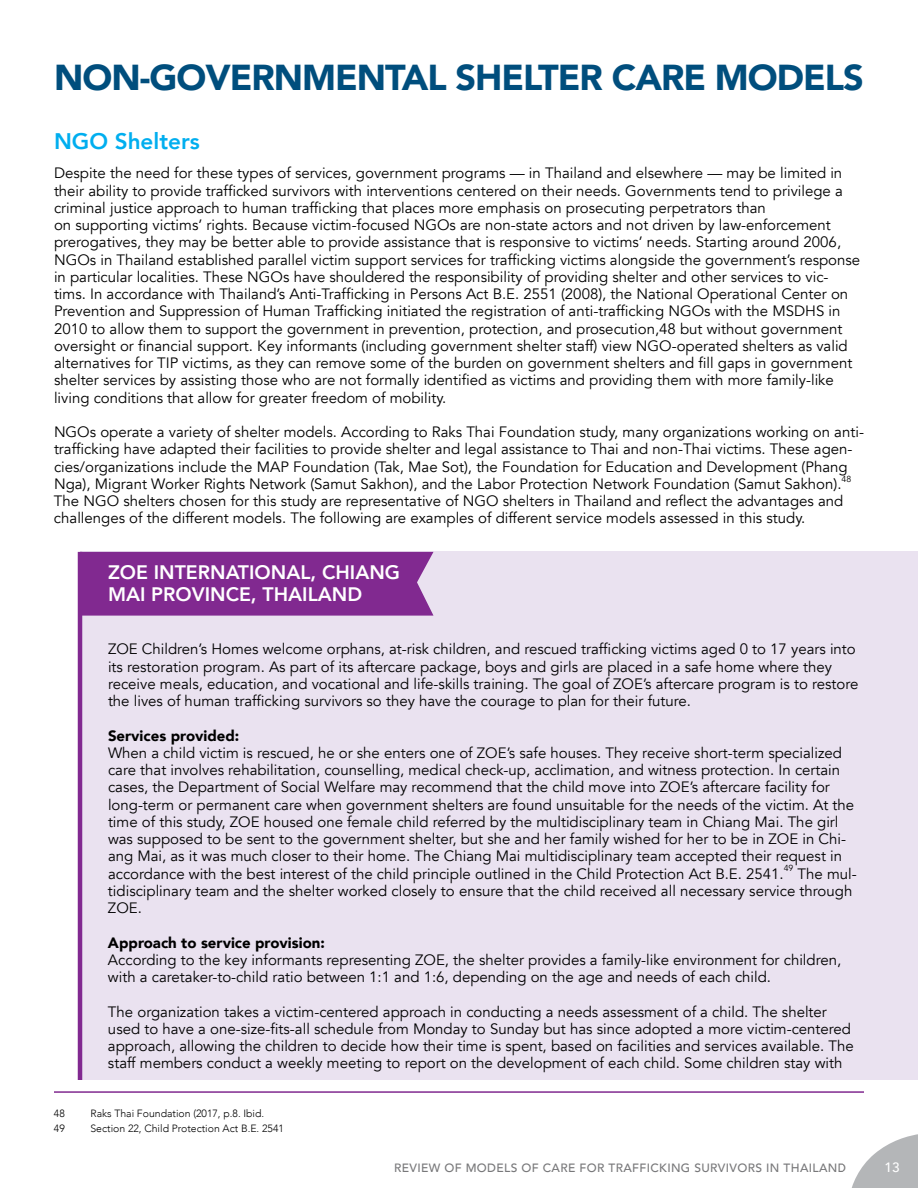
<style>
.page{position:relative;width:918px;height:1188px;background:#fff}
.page>*{position:absolute;margin:0;border:0;box-sizing:border-box;transform-origin:0 0}
.t1{font:900 36px "Avenir";letter-spacing:-.025em;color:#004e7d}
.t2{font:800 22.5px "Avenir";color:#00aeef}
.t3{font:800 19.5px/22.5px "Avenir";color:#fff}
.t4{font:15px/17.2px "Avenir";color:#000}
.t5{font:900 15px "Avenir";color:#000}
.t6{font:500 13.5px "Avenir";color:#fff}
.t7{font:500 12px "Avenir";letter-spacing:.03em;color:#78787a}
.t8{font:300 10.5px "Avenir";color:#000}
.t9{font:8.7px "Avenir";color:#000}
</style>
<div class="page">
<svg style="left:852px;top:1134px;width:66px;height:54px"></svg>
<div style="left:80px;top:552px;width:838px;height:528px;background:#eae2f0"></div>
<div style="left:82px;top:552px;width:352px;height:64px;background:#812990"></div>
<hr style="left:54px;top:1091px;width:810px;height:2px;background:#812990">
<hr style="left:78px;top:552px;width:4px;height:528px;background:#812990">
<h1 class="t1" style="left:54px;top:47px;width:811px">NON-GOVERNMENTAL SHELTER CARE MODELS</h1>
<h2 class="t2" style="left:54px;top:123px;width:147px">NGO Shelters</h2>
<p class="t4" style="left:54px;top:165px;width:808px">Despite the need for these types of services, government programs — in Thailand and elsewhere — may be limited in their ability to provide trafficked survivors with interventions centered on their needs. Governments tend to privilege a criminal justice approach to human trafficking that places more emphasis on prosecuting perpetrators than<br>on supporting victims’ rights. Because victim-focused NGOs are non-state actors and not driven by law-enforcement prerogatives, they may be better able to provide assistance that is responsive to victims’ needs. Starting around 2006, NGOs in Thailand established parallel victim support services for trafficking victims alongside the government’s response in particular localities. These NGOs have shouldered the responsibility of providing shelter and other services to vic&shy;tims. In accordance with Thailand’s Anti-Trafficking in Persons Act B.E. 2551 (2008), the National Operational Center on Prevention and Suppression of Human Trafficking initiated the registration of anti-trafficking NGOs with the MSDHS in 2010 to allow them to support the government in prevention, protection, and prosecution,48 but without government oversight or financial support. Key informants (including government shelter staff) view NGO-operated shelters as valid alternatives for TIP victims, as they can remove some of the burden on government shelters and fill gaps in government shelter services by assisting those who are not formally identified as victims and providing them with more family-like living conditions that allow for greater freedom of mobility.</p>
<p class="t4" style="left:54px;top:424px;width:812px">NGOs operate a variety of shelter models. According to Raks Thai Foundation study, many organizations working on anti&shy;trafficking have adapted their facilities to provide shelter and legal assistance to Thai and non-Thai victims. These agen&shy;cies/organizations include the MAP Foundation (Tak, Mae Sot), the Foundation for Education and Development (Phang Nga), Migrant Worker Rights Network (Samut Sakhon), and the Labor Protection Network Foundation (Samut Sakhon).</p>
<p class="t9" style="left:842px;top:473px;width:11px">48</p>
<p class="t4" style="left:54px;top:493px;width:791px">The NGO shelters chosen for this study are representative of NGO shelters in Thailand and reflect the advantages and challenges of the different models. The following are examples of different service models assessed in this study.</p>
<h3 class="t3" style="left:108px;top:561px;width:294px">ZOE INTERNATIONAL, CHIANG<br>MAI PROVINCE, THAILAND</h3>
<p class="t4" style="left:108px;top:641px;width:752px">ZOE Children’s Homes welcome orphans, at-risk children, and rescued trafficking victims aged 0 to 17 years into its restoration program. As part of its aftercare package, boys and girls are placed in a safe home where they receive meals, education, and vocational and life-skills training. The goal of ZOE’s aftercare program is to restore the lives of human trafficking survivors so they have the courage to plan for their future.</p>
<p class="t5" style="left:108px;top:723px;width:133px">Services provided:</p>
<p class="t4" style="left:108px;top:744px;width:748px">When a child victim is rescued, he or she enters one of ZOE’s safe houses. They receive short-term specialized care that involves rehabilitation, counselling, medical check-up, acclimation, and witness protection. In certain cases, the Department of Social Welfare may recommend that the child move into ZOE’s aftercare facility for long-term or permanent care when government shelters are found unsuitable for the needs of the victim. At the time of this study, ZOE housed one female child referred by the multidisciplinary team in Chiang Mai. The girl was supposed to be sent to the government shelter, but she and her family wished for her to be in ZOE in Chi&shy;ang Mai, as it was much closer to their home. The Chiang Mai multidisciplinary team accepted their request in accordance with the best interest of the child principle outlined in the Child Protection Act B.E. 2541.</p>
<p class="t9" style="left:784px;top:863px;width:11px">49</p>
<p class="t4" style="left:108px;top:865px;width:750px;text-indent:690px">The mul&shy;tidisciplinary team and the shelter worked closely to ensure that the child received all necessary service through<br>ZOE.</p>
<p class="t5" style="left:108px;top:930px;width:218px">Approach to service provision:</p>
<p class="t4" style="left:108px;top:951px;width:735px">According to the key informants representing ZOE, the shelter provides a family-like environment for children, with a caretaker-to-child ratio between 1:1 and 1:6, depending on the age and needs of each child.</p>
<p class="t4" style="left:108px;top:1003px;width:747px">The organization takes a victim-centered approach in conducting a needs assessment of a child. The shelter used to have a one-size-fits-all schedule from Monday to Sunday but has since adopted a more victim-centered approach, allowing the children to decide how their time is spent, based on facilities and services available. The staff members conduct a weekly meeting to report on the development of each child. Some children stay with</p>
<p class="t8" style="left:54px;top:1107px;width:12px">48</p>
<p class="t8" style="left:90px;top:1107px;width:175px">Raks Thai Foundation (2017, p.8. Ibid.</p>
<p class="t8" style="left:54px;top:1123px;width:12px">49</p>
<p class="t8" style="left:90px;top:1123px;width:195px">Section 22, Child Protection Act B.E. 2541</p>
<p class="t7" style="left:394px;top:1157px;width:454px">REVIEW OF MODELS OF CARE FOR TRAFFICKING SURVIVORS IN THAILAND</p>
<p class="t6" style="left:885px;top:1156px;width:17px">13</p>
</div>
